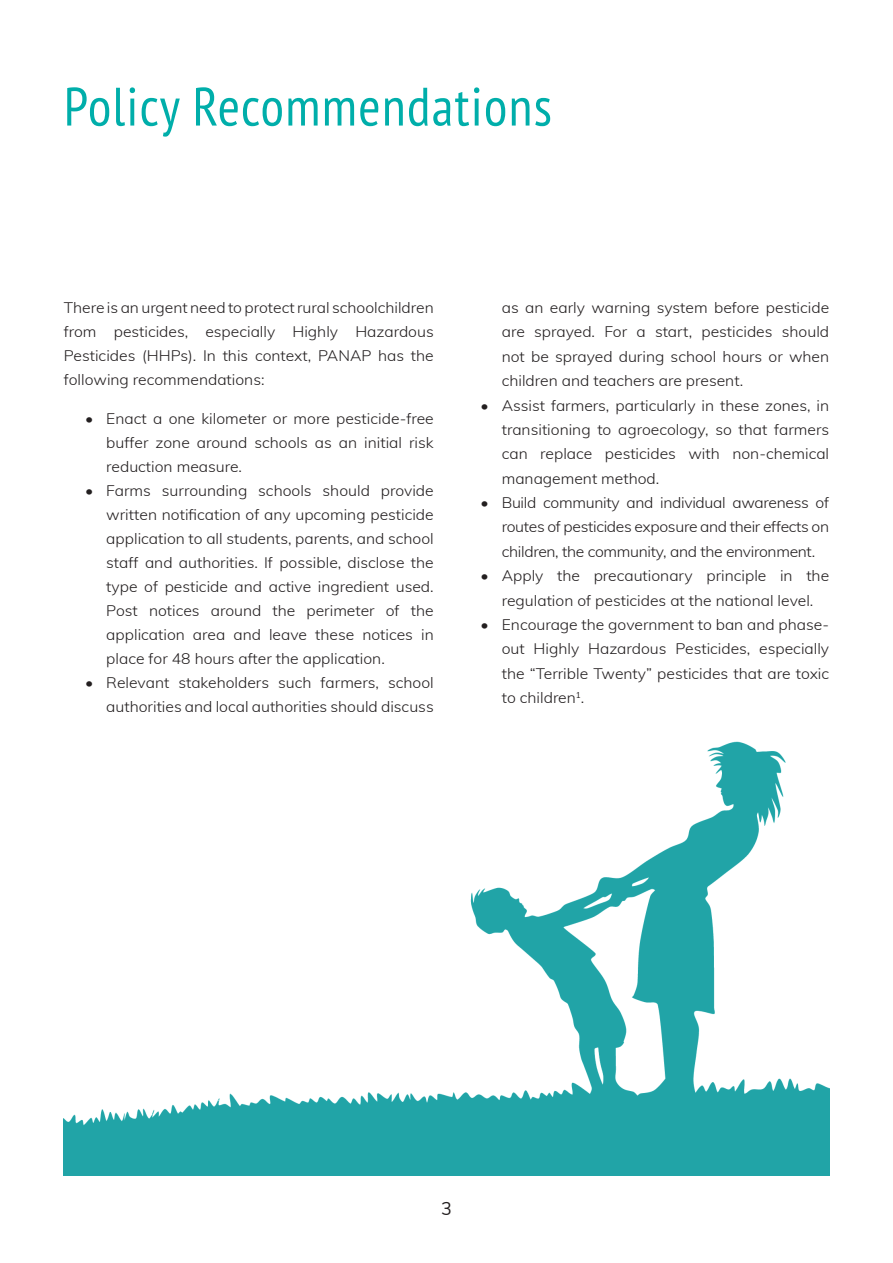
<style>
.page{position:relative;width:893px;height:1263px;background:#fff}
.page>*{position:absolute;margin:0;border:0;box-sizing:border-box;transform-origin:0 0}
.t1{font:condensed 54px "PT Sans";letter-spacing:.025em;color:#00aeaa}
.t2{font:18px "Muli";color:#231f20}
.t3{font:300 15px/24px "Muli";color:#231f20;text-align:justify;scale:1.05 1}
</style>
<div class="page">
<img style="left:64px;top:741px;width:765px;height:435px">
<h1 class="t1" style="left:64px;top:77px;width:490px">Policy Recommendations</h1>
<p class="t3" style="left:64px;top:295px;width:354px">There is an urgent need to protect rural schoolchildren from pesticides, especially Highly Hazardous Pesticides (HHPs). In this context, PANAP has the following recommendations:</p>
<p class="t3" style="left:106px;top:406px;width:313px;text-indent:-21px">• Enact a one kilometer or more pesticide-free buffer zone around schools as an initial risk reduction measure.</p>
<p class="t3" style="left:106px;top:478px;width:313px;text-indent:-21px">• Farms surrounding schools should provide written notification of any upcoming pesticide application to all students, parents, and school staff and authorities. If possible, disclose the type of pesticide and active ingredient used.<br>Post notices around the perimeter of the application area and leave these notices in place for 48 hours after the application.</p>
<p class="t3" style="left:85px;top:670px;width:334px;text-align:right">• Relevant stakeholders such farmers, school authorities and local authorities should discuss</p>
<p class="t3" style="left:502px;top:295px;width:313px">as an early warning system before pesticide are sprayed. For a start, pesticides should not be sprayed during school hours or when children and teachers are present.</p>
<p class="t3" style="left:502px;top:393px;width:313px;text-indent:-21px">• Assist farmers, particularly in these zones, in transitioning to agroecology, so that farmers can replace pesticides with non-chemical management method.</p>
<p class="t3" style="left:502px;top:490px;width:313px;text-indent:-21px">• Build community and individual awareness of routes of pesticides exposure and their effects on children, the community, and the environment.</p>
<p class="t3" style="left:480px;top:563px;width:334px;text-align:center">• Apply the precautionary principle in the regulation of pesticides at the national level.</p>
<p class="t3" style="left:502px;top:612px;width:313px;text-indent:-21px">• Encourage the government to ban and phase&shy;out Highly Hazardous Pesticides, especially the “Terrible Twenty” pesticides that are toxic to children<sup>1</sup>.</p>
<p class="t2" style="left:441px;top:1197px;width:12px">3</p>
</div>
